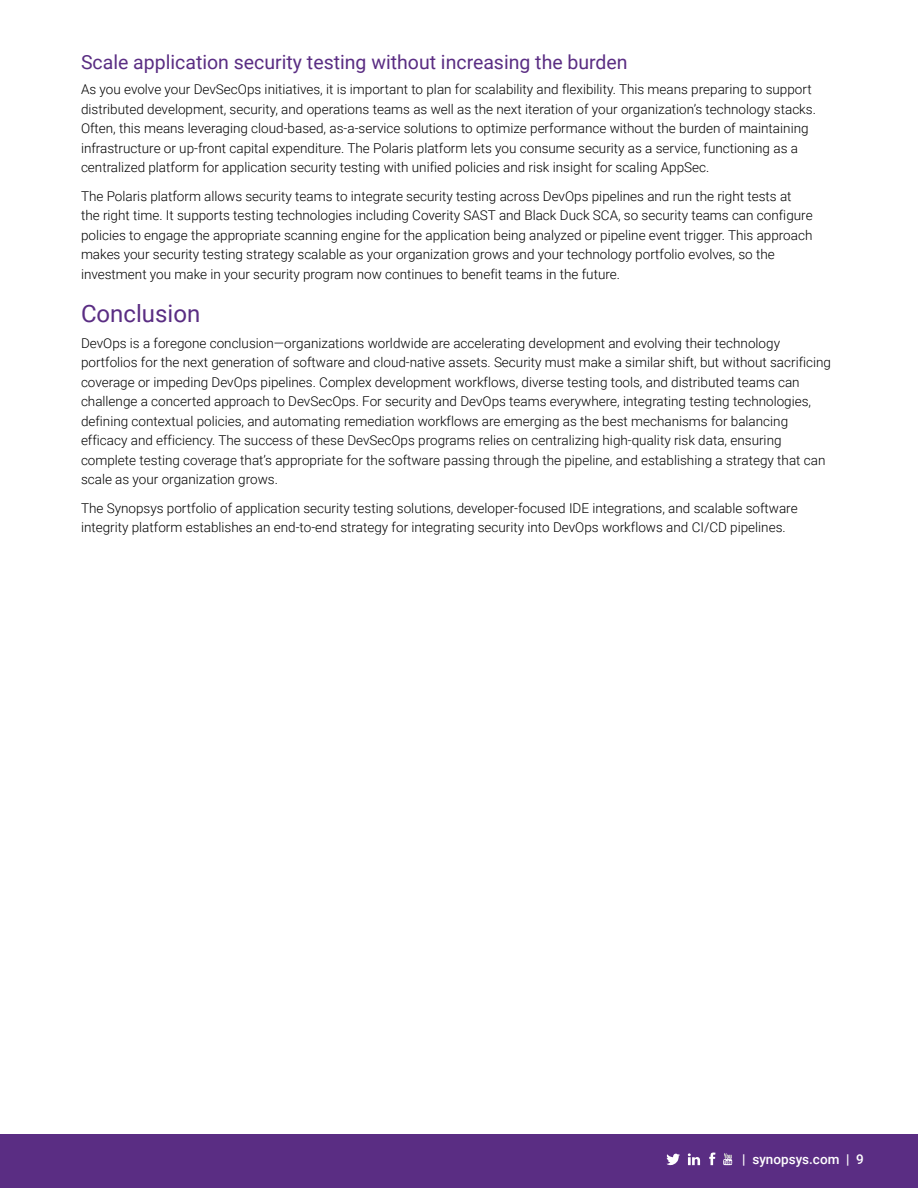
<style>
.page{position:relative;width:918px;height:1188px;background:#fff}
.page>*{position:absolute;margin:0;border:0;box-sizing:border-box;transform-origin:0 0}
.t1{font:24px "Roboto";color:#5a2d83}
.t2{font:19.5px "Roboto";color:#5a2d83}
.t3{font:300 13.5px/19.5px "Roboto";color:#000}
.t4{font:500 13.5px "Roboto";color:#fff}
</style>
<div class="page">
<div style="left:0;top:1134px;width:918px;height:54px;background:#5a2d83"></div>
<svg style="left:667px;top:1153px;width:13px;height:12px"></svg>
<svg style="left:709px;top:1152px;width:7px;height:13px"></svg>
<svg style="left:723px;top:1153px;width:9px;height:12px"></svg>
<svg style="left:688px;top:1153px;width:12px;height:12px"></svg>
<h2 class="t2" style="left:81px;top:48px;width:548px">Scale application security testing without increasing the burden</h2>
<p class="t3" style="left:81px;top:79px;width:736px">As you evolve your DevSecOps initiatives, it is important to plan for scalability and flexibility. This means preparing to support distributed development, security, and operations teams as well as the next iteration of your organization’s technology stacks.<br>Often, this means leveraging cloud-based, as-a-service solutions to optimize performance without the burden of maintaining infrastructure or up-front capital expenditure. The Polaris platform lets you consume security as a service, functioning as a centralized platform for application security testing with unified policies and risk insight for scaling AppSec.</p>
<p class="t3" style="left:81px;top:186px;width:733px">The Polaris platform allows security teams to integrate security testing across DevOps pipelines and run the right tests at the right time. It supports testing technologies including Coverity SAST and Black Duck SCA, so security teams can configure policies to engage the appropriate scanning engine for the application being analyzed or pipeline event trigger. This approach makes your security testing strategy scalable as your organization grows and your technology portfolio evolves, so the investment you make in your security program now continues to benefit teams in the future.</p>
<h1 class="t1" style="left:81px;top:297px;width:121px">Conclusion</h1>
<p class="t3" style="left:81px;top:333px;width:752px">DevOps is a foregone conclusion—organizations worldwide are accelerating development and evolving their technology portfolios for the next generation of software and cloud-native assets. Security must make a similar shift, but without sacrificing coverage or impeding DevOps pipelines. Complex development workflows, diverse testing tools, and distributed teams can challenge a concerted approach to DevSecOps. For security and DevOps teams everywhere, integrating testing technologies, defining contextual policies, and automating remediation workflows are emerging as the best mechanisms for balancing efficacy and efficiency. The success of these DevSecOps programs relies on centralizing high-quality risk data, ensuring complete testing coverage that’s appropriate for the software passing through the pipeline, and establishing a strategy that can scale as your organization grows.</p>
<p class="t3" style="left:81px;top:498px;width:718px">The Synopsys portfolio of application security testing solutions, developer-focused IDE integrations, and scalable software integrity platform establishes an end-to-end strategy for integrating security into DevOps workflows and CI/CD pipelines.</p>
<p class="t4" style="left:742px;top:1149px;width:123px">| synopsys.com | 9</p>
</div>
